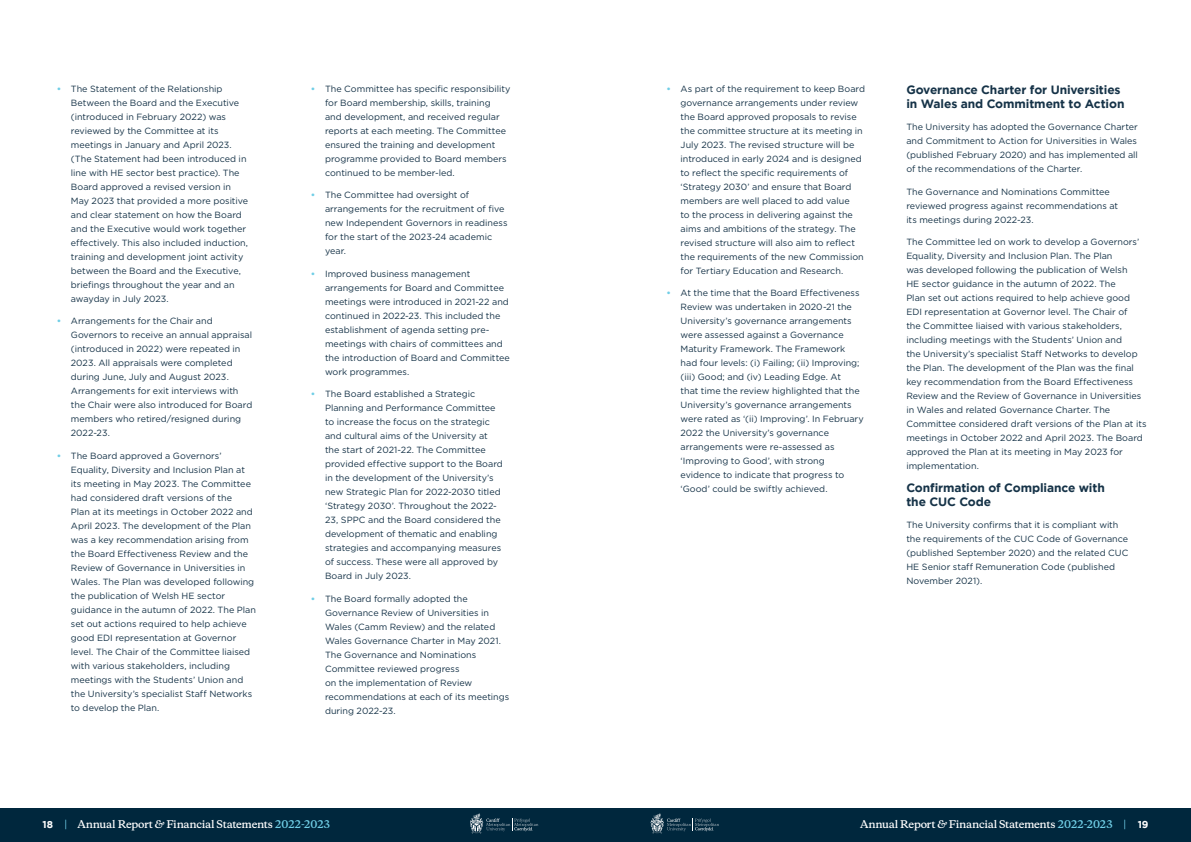
<style>
.page{position:relative;width:1191px;height:842px;background:#fff}
.page>*{position:absolute;margin:0;border:0;box-sizing:border-box;transform-origin:0 0}
.BODY_COPY{font:700 12px/14px "Gotham";letter-spacing:-.01em;color:#163348}
.t1{font:600 10px "Copernicus";letter-spacing:-.035em;color:#fff}
.BODY_COPY-2{font:9px/14px "Gotham";color:#163348}
.s1{font-weight:700;color:#70cee6}
.s2{font-family:"Gotham";font-weight:700}
.s3{color:#70cee6}
.s4{font-style:italic}
</style>
<div class="page">
<div style="left:0;top:808px;width:1191px;height:34px;background:#00273d"></div>
<svg style="left:470px;top:813px;width:68px;height:21px"></svg>
<svg style="left:650px;top:813px;width:69px;height:21px"></svg>
<p class="BODY_COPY-2" style="left:71px;top:81px;width:179px;text-indent:-14px"><span class="s1">•</span> The Statement of the Relationship Between the Board and the Executive (introduced in February 2022) was reviewed by the Committee at its meetings in January and April 2023. (The Statement had been introduced in line with HE sector best practice). The Board approved a revised version in May 2023 that provided a more positive and clear statement on how the Board and the Executive would work together effectively. This also included induction, training and development joint activity between the Board and the Executive, briefings throughout the year and an awayday in July 2023.</p>
<p class="BODY_COPY-2" style="left:71px;top:314px;width:183px;text-indent:-14px"><span class="s1">•</span> Arrangements for the Chair and Governors to receive an annual appraisal (introduced in 2022) were repeated in 2023. All appraisals were completed during June, July and August 2023.<br>Arrangements for exit interviews with the Chair were also introduced for Board members who retired/resigned during 2022-23.</p>
<p class="BODY_COPY-2" style="left:71px;top:448px;width:187px;text-indent:-14px"><span class="s1">•</span> The Board approved a Governors’ Equality, Diversity and Inclusion Plan at its meeting in May 2023. The Committee had considered draft versions of the<br>Plan at its meetings in October 2022 and April 2023. The development of the Plan was a key recommendation arising from the Board Effectiveness Review and the Review of Governance in Universities in Wales. The Plan was developed following the publication of Welsh HE sector guidance in the autumn of 2022. The Plan set out actions required to help achieve good EDI representation at Governor level. The Chair of the Committee liaised with various stakeholders, including meetings with the Students’ Union and the University’s specialist Staff Networks to develop the Plan.</p>
<p class="BODY_COPY-2" style="left:325px;top:81px;width:187px;text-indent:-14px"><span class="s1">•</span> The Committee has specific responsibility for Board membership, skills, training<br>and development, and received regular reports at each meeting. The Committee ensured the training and development programme provided to Board members continued to be member-led.</p>
<p class="BODY_COPY-2" style="left:325px;top:188px;width:184px;text-indent:-14px"><span class="s1">•</span> The Committee had oversight of arrangements for the recruitment of five new Independent Governors in readiness for the start of the 2023-24 academic year.</p>
<p class="BODY_COPY-2" style="left:325px;top:266px;width:186px;text-indent:-14px"><span class="s1">•</span> Improved business management arrangements for Board and Committee meetings were introduced in 2021-22 and continued in 2022-23. This included the establishment of agenda setting pre&shy;meetings with chairs of committees and the introduction of Board and Committee work programmes.</p>
<p class="BODY_COPY-2" style="left:325px;top:387px;width:179px;text-indent:-14px"><span class="s1">•</span> The Board established a Strategic Planning and Performance Committee to increase the focus on the strategic and cultural aims of the University at the start of 2021-22. The Committee provided effective support to the Board in the development of the University’s new Strategic Plan for 2022-2030 titled ‘Strategy 2030’. Throughout the 2022- 23, SPPC and the Board considered the development of thematic and enabling strategies and accompanying measures of success. These were all approved by Board in July 2023.</p>
<p class="BODY_COPY-2" style="left:325px;top:591px;width:186px;text-indent:-14px"><span class="s1">•</span> The Board formally adopted the<br>Governance Review of Universities in<br>Wales (Camm Review) and the related<br>Wales Governance Charter in May 2021.<br>The Governance and Nominations<br>Committee reviewed progress<br>on the implementation of Review recommendations at each of its meetings during 2022-23.</p>
<p class="BODY_COPY-2" style="left:680px;top:81px;width:186px;text-indent:-14px"><span class="s1">•</span> As part of the requirement to keep Board governance arrangements under review the Board approved proposals to revise the committee structure at its meeting in July 2023. The revised structure will be introduced in early 2024 and is designed to reflect the specific requirements of ‘Strategy 2030’ and ensure that Board members are well placed to add value<br>to the process in delivering against the aims and ambitions of the strategy. The revised structure will also aim to reflect the requirements of the new Commission for Tertiary Education and Research.</p>
<p class="BODY_COPY-2" style="left:680px;top:286px;width:185px;text-indent:-14px"><span class="s1">•</span> At the time that the Board Effectiveness Review was undertaken in 2020-21 the University’s governance arrangements were assessed against a Governance Maturity Framework. The Framework had four levels: (i) Failing; (ii) Improving; (iii) Good; and (iv) Leading Edge. At<br>that time the review highlighted that the University’s governance arrangements were rated as ‘(ii) Improving’. In February 2022 the University’s governance arrangements were re-assessed as ‘Improving to Good’, with strong evidence to indicate that progress to ‘Good’ could be swiftly achieved.</p>
<p class="BODY_COPY" style="left:906px;top:82px;width:220px">Governance Charter for Universities in Wales and Commitment to Action</p>
<p class="BODY_COPY-2" style="left:906px;top:120px;width:233px;text-align:justify">The University has adopted the Governance Charter and Commitment to Action for Universities in Wales (published February 2020) and has implemented all of the recommendations of the Charter.</p>
<p class="BODY_COPY-2" style="left:906px;top:184px;width:213px">The Governance and Nominations Committee reviewed progress against recommendations at its meetings during 2022-23.</p>
<p class="BODY_COPY-2" style="left:906px;top:235px;width:242px">The Committee led on work to develop a Governors’ Equality, Diversity and Inclusion Plan. The Plan<br>was developed following the publication of Welsh<br>HE sector guidance in the autumn of 2022. The<br>Plan set out actions required to help achieve good EDI representation at Governor level. The Chair of<br>the Committee liaised with various stakeholders, including meetings with the Students’ Union and<br>the University’s specialist Staff Networks to develop the Plan. The development of the Plan was the final key recommendation from the Board Effectiveness Review and the Review of Governance in Universities in Wales and related Governance Charter. The Committee considered draft versions of the Plan at its meetings in October 2022 and April 2023. The Board approved the Plan at its meeting in May 2023 for implementation.</p>
<p class="BODY_COPY" style="left:906px;top:480px;width:200px">Confirmation of Compliance with the CUC Code</p>
<p class="BODY_COPY-2" style="left:906px;top:518px;width:224px">The University confirms that it is compliant with the requirements of the CUC Code of Governance (published September 2020) and the related CUC HE Senior staff Remuneration Code (published November 2021).</p>
<p class="t1" style="left:43px;top:818px;width:290px"><span class="s2">18</span> <span class="s3">|</span> Annual Report <span class="s4">&amp;</span> Financial Statements <span class="s3">2022-2023</span></p>
<p class="t1" style="left:860px;top:818px;width:290px">Annual Report <span class="s4">&amp;</span> Financial Statements <span class="s3">2022-2023 |</span> <span class="s2">19</span></p>
</div>
